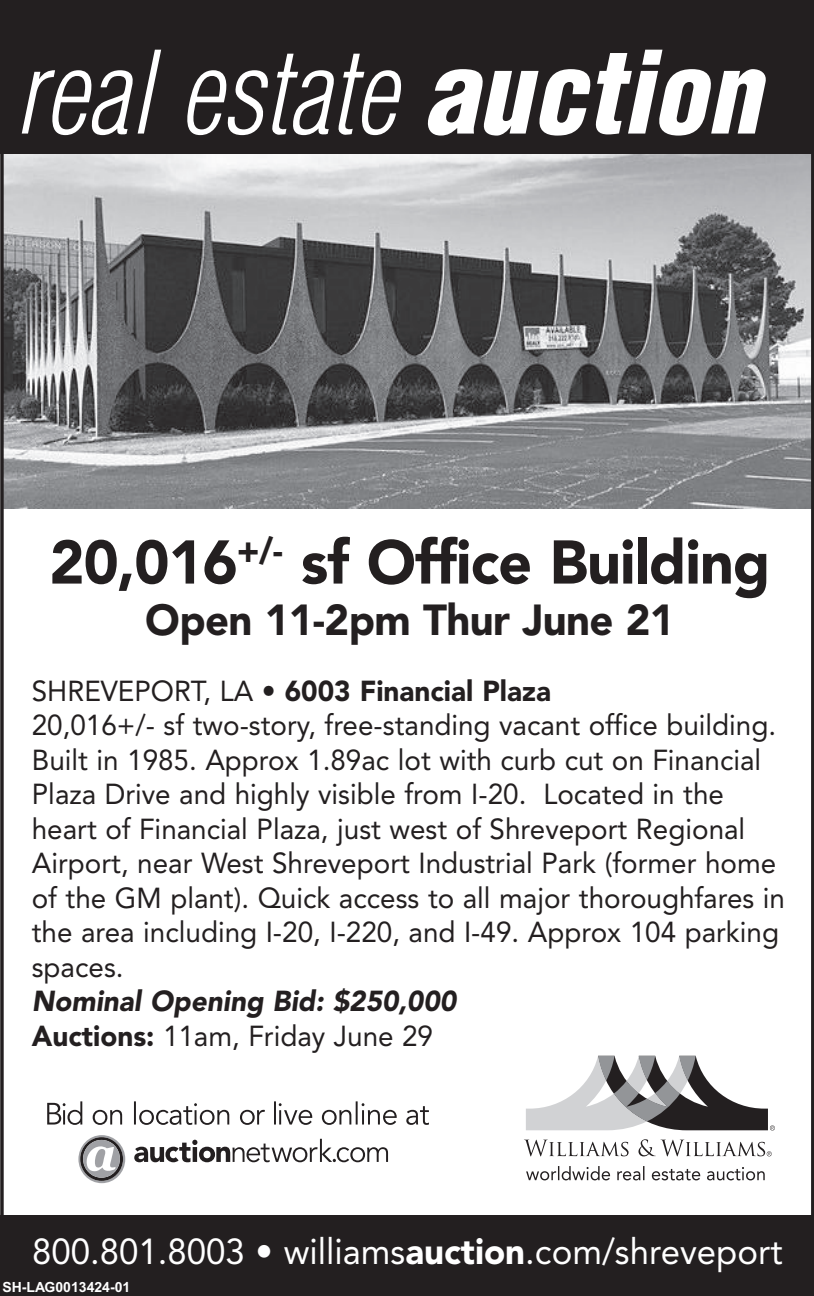
<style>
.page{position:relative;width:814px;height:1296px;background:#fff}
.page>*{position:absolute;margin:0;border:0;box-sizing:border-box;transform-origin:0 0}
.t1{font:italic 300 condensed 111.65px "Helvetica LT Std";color:#fff}
.t2{font:900 60.9px "Avenir LT Std";letter-spacing:-.015em;color:#231f20}
.t3{font:900 43.05px "Avenir LT Std";letter-spacing:-.015em;color:#231f20}
.t4{font:36.05px "Avenir LT Std";color:#fff}
.t5{font:28.7px/34.3px "Avenir LT Std";color:#231f20}
.t6{font:italic 900 28.7px/34.3px "Avenir LT Std";color:#231f20}
.t7{font:700 14px "Arial MT Std";color:#fff}
.s1{font-weight:900}
.s2{font-style:normal}
.s3{font-weight:400;font-style:normal}
</style>
<div class="page">
<img style="left:5px;top:154px;width:803px;height:354px">
<div style="left:0;top:0;width:813px;height:154px;background:#231f20"></div>
<div style="left:0;top:1215px;width:813px;height:80px;background:#231f20"></div>
<svg style="left:78px;top:1135px;width:47px;height:48px"></svg>
<svg style="left:47px;top:1101px;width:382px;height:23px"></svg>
<svg style="left:134px;top:1138px;width:254px;height:24px"></svg>
<svg style="left:526px;top:1166px;width:238px;height:14px"></svg>
<svg style="left:526px;top:1055px;width:248px;height:75px"></svg>
<svg style="left:524px;top:1139px;width:247px;height:17px"></svg>
<h1 class="t1" style="left:14px;top:23px;width:747px">real estate <span class="s1">auction</span></h1>
<h2 class="t2" style="left:49px;top:525px;width:722px">20,016<sup>+/-</sup> sf Office Building</h2>
<h3 class="t3" style="left:145px;top:594px;width:530px">Open 11-2pm Thur June 21</h3>
<p class="t5" style="left:32px;top:674px;width:754px">SHREVEPORT, LA <span class="s1">• 6003 Financial Plaza<br></span>20,016+/- sf two-story, free-standing vacant office building.<br>Built in 1985. Approx 1.89ac lot with curb cut on Financial Plaza Drive and highly visible from I-20. Located in the heart of Financial Plaza, just west of Shreveport Regional Airport, near West Shreveport Industrial Park (former home of the GM plant). Quick access to all major thoroughfares in the area including I-20, I-220, and I-49. Approx 104 parking spaces.</p>
<p class="t6" style="left:32px;top:984px;width:426px">Nominal Opening Bid: $250,000<br><span class="s2">Auctions:</span> <span class="s3">11am, Friday June 29</span></p>
<p class="t4" style="left:32px;top:1230px;width:751px">800.801.8003 • williams<span class="s1">auction</span>.com/shreveport</p>
<p class="t7" style="left:2px;top:1278px;width:129px">SH-LAG0013424-01</p>
</div>
